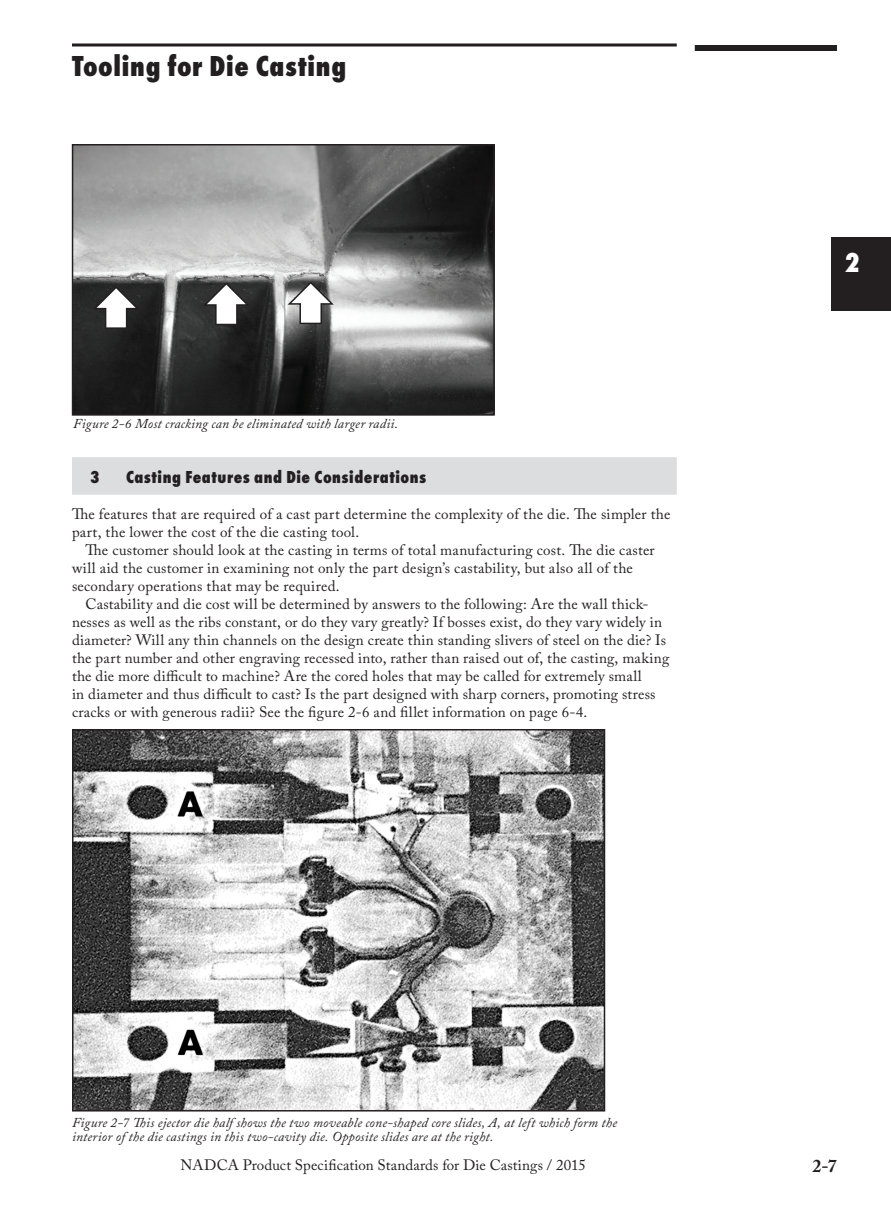
<style>
.page{position:relative;width:891px;height:1215px;background:#fff}
.page>*{position:absolute;margin:0;border:0;box-sizing:border-box;transform-origin:0 0}
.t1{font:800 condensed 30px "Function LH";letter-spacing:.025em;color:#231f20}
.t2{font:800 condensed 28.5px "Function LH";color:#fff}
.SubHead{font:800 condensed 18px "Function LH";letter-spacing:.03em;color:#231f20}
.t3{font:700 18px "Adobe Caslon Pro";color:#231f20}
.Body2{font:15px/18px "Adobe Caslon Pro";letter-spacing:.015em;color:#231f20}
.Body1{font:15px/18px "Adobe Caslon Pro";letter-spacing:.015em;color:#231f20}
.Figure_Caption{font:italic 13.5px/14.2px "Adobe Caslon Pro";letter-spacing:.015em;color:#231f20}
</style>
<div class="page">
<hr style="left:72px;top:43px;width:605px;height:3px;background:#231f20">
<div style="left:695px;top:45px;width:142px;height:6px;background:#231f20"></div>
<div style="left:831px;top:237px;width:60px;height:73px;background:#231f20"></div>
<img style="left:75px;top:732px;width:527px;height:377px">
<div style="left:72px;top:729px;width:533px;height:383px;border:2px solid #231f20"></div>
<img style="left:75px;top:147px;width:417px;height:266px">
<div style="left:72px;top:144px;width:423px;height:272px;border:2px solid #231f20"></div>
<div style="left:72px;top:457px;width:605px;height:38px;background:#dcdddf"></div>
<div style="left:92px;top:284px;width:51px;height:46px;background:#272727"></div>
<svg style="left:203px;top:280px;width:50px;height:47px;background:#2e2d2d"></svg>
<svg style="left:287px;top:279px;width:51px;height:47px;background:#808080"></svg>
<h1 class="t1" style="left:72px;top:50px;width:276px">Tooling for Die Casting</h1>
<p class="Figure_Caption" style="left:73px;top:417px;width:326px">Figure 2-6 Most cracking can be eliminated with larger radii.</p>
<p class="SubHead" style="left:90px;top:467px;width:11px">3</p>
<p class="SubHead" style="left:126px;top:467px;width:302px">Casting Features and Die Considerations</p>
<p class="Body1" style="left:72px;top:505px;width:600px">The features that are required of a cast part determine the complexity of the die. The simpler the part, the lower the cost of the die casting tool.</p>
<p class="Body2" style="left:72px;top:541px;width:584px;text-indent:14px">The customer should look at the casting in terms of total manufacturing cost. The die caster will aid the customer in examining not only the part design’s castability, but also all of the secondary operations that may be required.</p>
<p class="Body2" style="left:72px;top:595px;width:599px;text-indent:14px">Castability and die cost will be determined by answers to the following: Are the wall thick&shy;nesses as well as the ribs constant, or do they vary greatly? If bosses exist, do they vary widely in diameter? Will any thin channels on the design create thin standing slivers of steel on the die? Is the part number and other engraving recessed into, rather than raised out of, the casting, making the die more difficult to machine? Are the cored holes that may be called for extremely small<br>in diameter and thus difficult to cast? Is the part designed with sharp corners, promoting stress cracks or with generous radii? See the figure 2-6 and fillet information on page 6-4.</p>
<h2 class="t2" style="left:844px;top:247px;width:17px">2</h2>
<p class="Figure_Caption" style="left:72px;top:1115px;width:547px">Figure 2-7 This ejector die half shows the two moveable cone-shaped core slides, A, at left which form the interior of the die castings in this two-cavity die. Opposite slides are at the right.</p>
<p class="Body2" style="left:181px;top:1156px;width:407px">NADCA Product Specification Standards for Die Castings / 2015</p>
<p class="t3" style="left:813px;top:1155px;width:26px">2-7</p>
</div>
